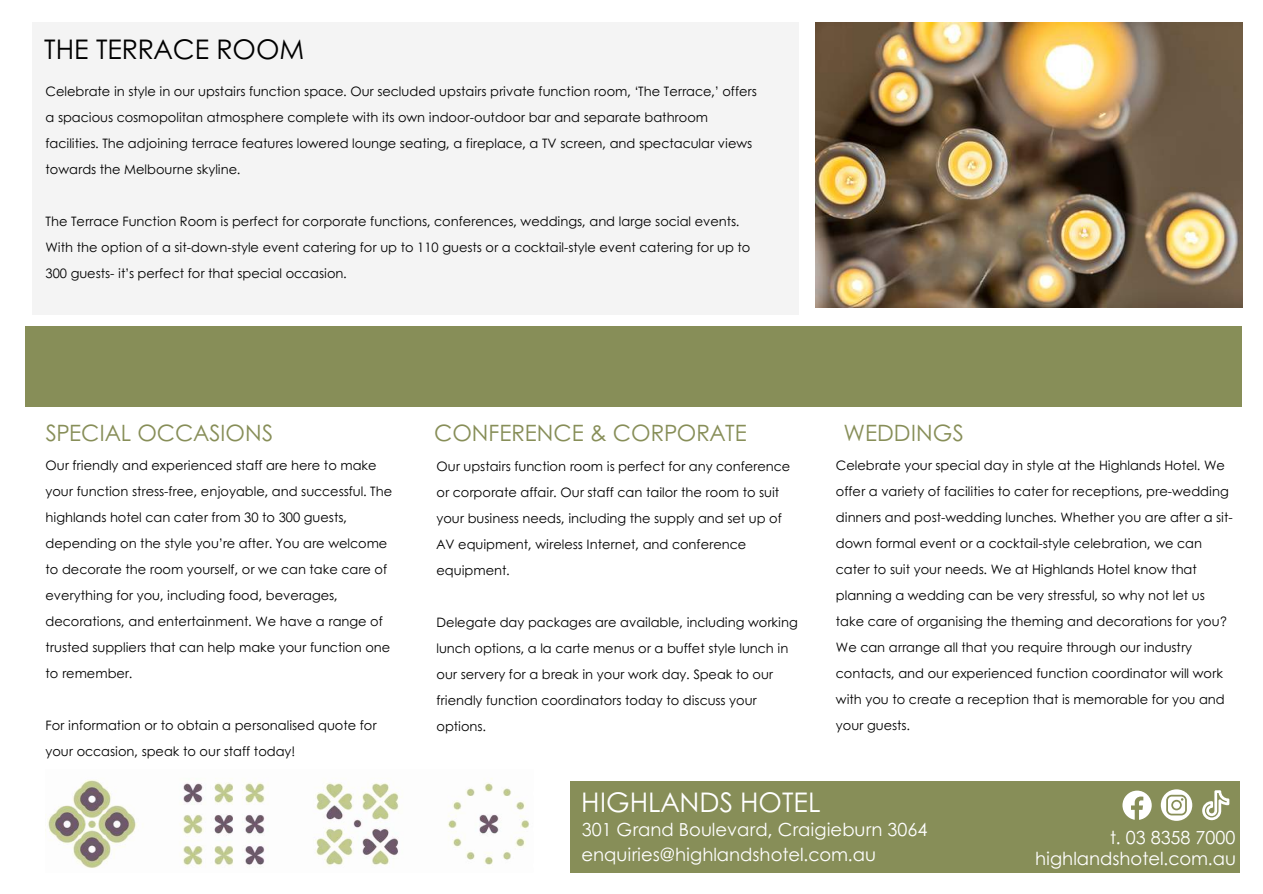
<style>
.page{position:relative;width:1263px;height:894px;background:#fff}
.page>*{position:absolute;margin:0;border:0;box-sizing:border-box;transform-origin:0 0}
.t1{font:27px "Century Gothic";color:#fff}
.t2{font:27px "Century Gothic";color:#000}
.t3{font:22.5px "Century Gothic";color:#878e58}
.t4{font:18px/25.3px "Century Gothic";color:#fff}
.t5{font:13.05px/26px "Century Gothic";color:#000}
</style>
<div class="page">
<div style="left:25px;top:326px;width:1217px;height:80px;background:#878e58"></div>
<div style="left:32px;top:23px;width:767px;height:292px;background:#f4f4f4"></div>
<img style="left:48px;top:778px;width:481px;height:90px">
<div style="left:571px;top:781px;width:669px;height:91px;background:#878e58"></div>
<svg style="left:1122px;top:790px;width:30px;height:29px"></svg>
<svg style="left:1161px;top:789px;width:31px;height:31px"></svg>
<svg style="left:1202px;top:790px;width:27px;height:30px"></svg>
<img style="left:816px;top:23px;width:426px;height:284px">
<h1 class="t2" style="left:44px;top:29px;width:262px">THE TERRACE ROOM</h1>
<p class="t5" style="left:46px;top:78px;width:713px">Celebrate in style in our upstairs function space. Our secluded upstairs private function room, ‘The Terrace,’ offers a spacious cosmopolitan atmosphere complete with its own indoor-outdoor bar and separate bathroom facilities. The adjoining terrace features lowered lounge seating, a fireplace, a TV screen, and spectacular views towards the Melbourne skyline.</p>
<p class="t5" style="left:46px;top:208px;width:706px">The Terrace Function Room is perfect for corporate functions, conferences, weddings, and large social events.<br>With the option of a sit-down-style event catering for up to 110 guests or a cocktail-style event catering for up to<br>300 guests- it’s perfect for that special occasion.</p>
<h2 class="t3" style="left:46px;top:415px;width:229px">SPECIAL OCCASIONS</h2>
<p class="t5" style="left:46px;top:451px;width:348px">Our friendly and experienced staff are here to make your function stress-free, enjoyable, and successful. The highlands hotel can cater from 30 to 300 guests, depending on the style you’re after. You are welcome to decorate the room yourself, or we can take care of everything for you, including food, beverages, decorations, and entertainment. We have a range of trusted suppliers that can help make your function one to remember.</p>
<p class="t5" style="left:46px;top:711px;width:333px">For information or to obtain a personalised quote for your occasion, speak to our staff today!</p>
<h2 class="t3" style="left:434px;top:415px;width:314px">CONFERENCE &amp; CORPORATE</h2>
<h2 class="t3" style="left:843px;top:415px;width:121px">WEDDINGS</h2>
<p class="t5" style="left:436px;top:452px;width:355px">Our upstairs function room is perfect for any conference or corporate affair. Our staff can tailor the room to suit your business needs, including the supply and set up of AV equipment, wireless Internet, and conference equipment.</p>
<p class="t5" style="left:436px;top:608px;width:363px">Delegate day packages are available, including working lunch options, a la carte menus or a buffet style lunch in our servery for a break in your work day. Speak to our friendly function coordinators today to discuss your options.</p>
<p class="t5" style="left:836px;top:451px;width:398px">Celebrate your special day in style at the Highlands Hotel. We offer a variety of facilities to cater for receptions, pre-wedding dinners and post-wedding lunches. Whether you are after a sit&shy;down formal event or a cocktail-style celebration, we can cater to suit your needs. We at Highlands Hotel know that planning a wedding can be very stressful, so why not let us take care of organising the theming and decorations for you?<br>We can arrange all that you require through our industry contacts, and our experienced function coordinator will work with you to create a reception that is memorable for you and your guests.</p>
<h1 class="t1" style="left:581px;top:781px;width:241px">HIGHLANDS HOTEL</h1>
<h3 class="t4" style="left:581px;top:815px;width:348px">301 Grand Boulevard, Craigieburn 3064 enquiries@highlandshotel.com.au</h3>
<h3 class="t4" style="left:1035px;top:826px;width:202px;line-height:21px;text-align:right">t. 03 8358 7000 highlandshotel.com.au</h3>
</div>
